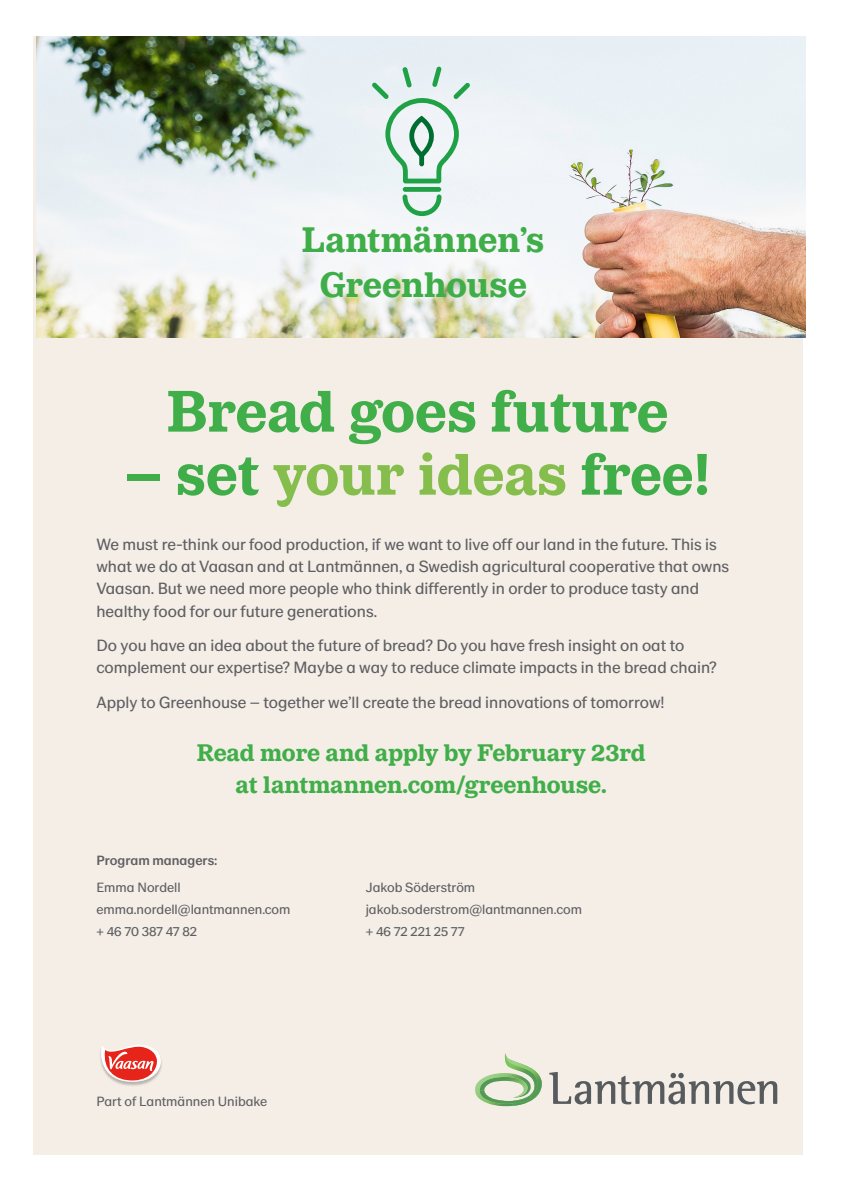
<style>
.page{position:relative;width:842px;height:1191px;background:#fff}
.page>*{position:absolute;margin:0;border:0;box-sizing:border-box;transform-origin:0 0}
.t1{font:700 61px "LM Serif";color:#3fae49}
.t2{font:700 61px "LM Serif";color:#40ae49}
.t3{font:700 37px/44.4px "LM Serif";color:#3fae49;text-align:center}
.t4{font:700 25px "LM Serif";color:#40ae49}
.t5{font:17px/22.3px "LM Sans";color:#5f5f62}
.t6{font:14px "LM Sans";color:#5f5f62}
.t7{font:500 14px "LM Sans";color:#5f5f62}
.t8{font:14px "LM Sans";letter-spacing:-.02em;color:#5f5f62}
.s1{color:#85be4c}
</style>
<div class="page">
<div style="left:33px;top:36px;width:770px;height:1119px;background:#f4eee7"></div>
<svg style="left:549px;top:1072px;width:228px;height:32px"></svg>
<svg style="left:475px;top:1053px;width:67px;height:53px"></svg>
<img style="left:37px;top:36px;width:769px;height:301px">
<svg style="left:100px;top:1044px;width:61px;height:38px"></svg>
<svg style="left:372px;top:67px;width:98px;height:116px"></svg>
<div style="left:419px;top:152px;width:5px;height:14px;background:#006e30;border-radius:2px"></div>
<svg style="left:403px;top:194px;width:38px;height:22px"></svg>
<div style="left:403px;top:187px;width:38px;height:5px;background:#1fa245;border-radius:2px"></div>
<p class="t3" style="left:302px;top:218px;width:244px">Lantmännen’s<br>Greenhouse</p>
<p class="t2" style="left:167px;top:377px;width:503px">Bread goes future</p>
<p class="t1" style="left:124px;top:440px;width:588px">– set <span class="s1">your ideas</span> free!</p>
<p class="t5" style="left:96px;top:533px;width:634px">We must re-think our food production, if we want to live off our land in the future. This is what we do at Vaasan and at Lantmännen, a Swedish agricultural cooperative that owns Vaasan. But we need more people who think differently in order to produce tasty and healthy food for our future generations.</p>
<p class="t5" style="left:96px;top:635px;width:622px;line-height:22px">Do you have an idea about the future of bread? Do you have fresh insight on oat to complement our expertise? Maybe a way to reduce climate impacts in the bread chain?</p>
<p class="t5" style="left:96px;top:691px;width:570px">Apply to Greenhouse – together we’ll create the bread innovations of tomorrow!</p>
<p class="t4" style="left:197px;top:738px;width:450px">Read more and apply by February 23rd</p>
<p class="t4" style="left:236px;top:770px;width:373px">at lantmannen.com/greenhouse.</p>
<p class="t7" style="left:96px;top:852px;width:123px">Program managers:</p>
<p class="t6" style="left:96px;top:879px;width:86px">Emma Nordell</p>
<p class="t6" style="left:96px;top:901px;width:196px">emma.nordell@lantmannen.com</p>
<p class="t8" style="left:96px;top:923px;width:102px">+ 46 70 387 47 82</p>
<p class="t6" style="left:96px;top:1093px;width:172px">Part of Lantmännen Unibake</p>
<p class="t6" style="left:366px;top:879px;width:111px">Jakob Söderström</p>
<p class="t6" style="left:366px;top:901px;width:218px">jakob.soderstrom@lantmannen.com</p>
<p class="t6" style="left:366px;top:923px;width:100px">+ 46 72 221 25 77</p>
</div>
